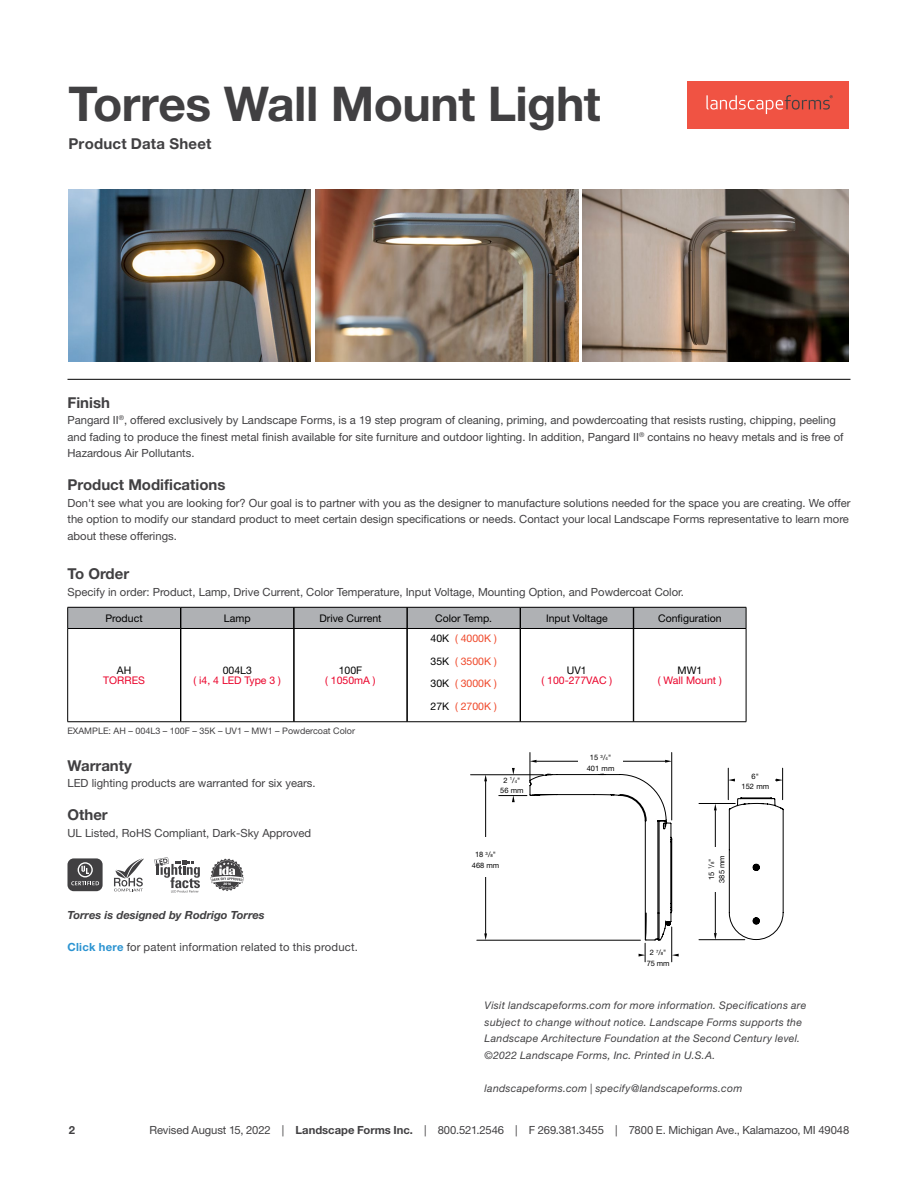
<style>
.page{position:relative;width:918px;height:1188px;background:#fff}
.page>*{position:absolute;margin:0;border:0;box-sizing:border-box;transform-origin:0 0}
.t1{font:700 48px "Helvetica Neue LT Pro";letter-spacing:-.01em;color:#414042}
.t2{font:700 15px "Helvetica Neue LT Pro";color:#414042}
.t3{font:11.25px/16.5px "Helvetica Neue LT Pro";color:#414042}
.t4{font:italic 700 11.25px "Helvetica Neue LT Pro";color:#414042}
.t5{font:700 11.25px "Helvetica Neue LT Pro";color:#414042}
.t6{font:italic 10.5px/16.5px "Helvetica Neue LT Pro";letter-spacing:.025em;color:#414042}
.t7{font:10.5px "Helvetica Neue LT Pro";color:#000}
.t8{font:10.5px "Helvetica Neue LT Pro";color:#ea0029}
.t9{font:10.5px/22.5px "Helvetica Neue LT Std";color:#ef4628;text-align:justify}
.t10{font:9px "Helvetica Neue LT Pro";color:#414042}
.t11{font:7.5px/10.5px "Helvetica Neue LT Std";letter-spacing:.01em;color:#000;text-align:center}
.s1{color:#000}
.s2{font-size:4.35px}
.s3{font-weight:700;color:#2b93d1}
.s4{font-weight:700}
</style>
<div class="page">
<div style="left:687px;top:81px;width:162px;height:47px;background:#f05343"></div>
<svg style="left:706px;top:95px;width:127px;height:19px"></svg>
<hr style="left:68px;top:379px;width:782px;height:1px;background:#000">
<img style="left:583px;top:189px;width:266px;height:173px">
<img style="left:315px;top:189px;width:263px;height:173px">
<img style="left:69px;top:189px;width:242px;height:173px">
<div style="left:407px;top:607px;width:113px;height:21px;background:#afb1b4"></div>
<hr style="left:407px;top:721px;width:113px;height:1px;background:#000">
<hr style="left:407px;top:607px;width:113px;height:1px;background:#000">
<hr style="left:407px;top:628px;width:113px;height:1px;background:#000">
<div style="left:634px;top:607px;width:112px;height:21px;background:#afb1b4"></div>
<hr style="left:634px;top:721px;width:112px;height:1px;background:#000">
<svg style="left:746px;top:607px;width:1px;height:21px"></svg>
<hr style="left:746px;top:629px;width:1px;height:93px;background:#000">
<hr style="left:634px;top:607px;width:112px;height:1px;background:#000">
<hr style="left:634px;top:628px;width:112px;height:1px;background:#000">
<div style="left:520px;top:607px;width:113px;height:21px;background:#afb1b4"></div>
<hr style="left:520px;top:721px;width:114px;height:1px;background:#000">
<svg style="left:633px;top:608px;width:1px;height:20px"></svg>
<hr style="left:520px;top:629px;width:1px;height:93px;background:#000">
<hr style="left:633px;top:629px;width:1px;height:93px;background:#000">
<hr style="left:520px;top:607px;width:114px;height:1px;background:#000">
<svg style="left:520px;top:607px;width:1px;height:21px"></svg>
<hr style="left:520px;top:628px;width:114px;height:1px;background:#000">
<div style="left:181px;top:607px;width:113px;height:21px;background:#afb1b4"></div>
<hr style="left:181px;top:721px;width:113px;height:1px;background:#000">
<hr style="left:181px;top:629px;width:1px;height:93px;background:#000">
<hr style="left:293px;top:629px;width:1px;height:93px;background:#000">
<hr style="left:181px;top:607px;width:113px;height:1px;background:#000">
<hr style="left:181px;top:628px;width:113px;height:1px;background:#000">
<div style="left:294px;top:607px;width:113px;height:21px;background:#afb1b4"></div>
<hr style="left:294px;top:721px;width:113px;height:1px;background:#000">
<svg style="left:407px;top:607px;width:1px;height:21px"></svg>
<hr style="left:294px;top:629px;width:1px;height:93px;background:#000">
<hr style="left:407px;top:629px;width:1px;height:93px;background:#000">
<hr style="left:294px;top:607px;width:113px;height:1px;background:#000">
<svg style="left:293px;top:607px;width:2px;height:21px"></svg>
<hr style="left:294px;top:628px;width:113px;height:1px;background:#000">
<div style="left:68px;top:607px;width:113px;height:21px;background:#afb1b4"></div>
<hr style="left:68px;top:721px;width:113px;height:1px;background:#000">
<svg style="left:180px;top:607px;width:2px;height:21px"></svg>
<hr style="left:67px;top:629px;width:1px;height:93px;background:#000">
<hr style="left:180px;top:629px;width:1px;height:93px;background:#000">
<hr style="left:68px;top:607px;width:113px;height:1px;background:#000">
<svg style="left:67px;top:607px;width:1px;height:21px"></svg>
<hr style="left:68px;top:628px;width:113px;height:1px;background:#000">
<svg style="left:714px;top:804px;width:3px;height:6px"></svg>
<hr style="left:715px;top:810px;width:1px;height:60px;background:#000">
<svg style="left:714px;top:933px;width:3px;height:6px"></svg>
<hr style="left:715px;top:877px;width:1px;height:56px;background:#000">
<hr style="left:699px;top:939px;width:46px;height:1px;background:#000">
<hr style="left:699px;top:803px;width:36px;height:1px;background:#000">
<div style="left:706px;top:847px;width:20px;height:45px;background:#fff"></div>
<svg style="left:484px;top:933px;width:3px;height:7px"></svg>
<hr style="left:485px;top:846px;width:1px;height:88px;background:#000">
<svg style="left:484px;top:775px;width:3px;height:6px"></svg>
<hr style="left:485px;top:781px;width:1px;height:81px;background:#000">
<hr style="left:477px;top:940px;width:163px;height:1px;background:#000">
<hr style="left:471px;top:774px;width:72px;height:1px;background:#000">
<div style="left:472px;top:838px;width:28px;height:39px;background:#fff"></div>
<svg style="left:729px;top:779px;width:53px;height:2px"></svg>
<svg style="left:499px;top:753px;width:180px;height:209px"></svg>
<hr style="left:671px;top:753px;width:1px;height:67px;background:#000">
<hr style="left:782px;top:768px;width:1px;height:32px;background:#000">
<hr style="left:728px;top:768px;width:1px;height:32px;background:#000">
<hr style="left:671px;top:927px;width:1px;height:35px;background:#000">
<div style="left:578px;top:752px;width:45px;height:20px;background:#fff"></div>
<div style="left:735px;top:771px;width:40px;height:20px;background:#fff"></div>
<svg style="left:728px;top:797px;width:56px;height:143px"></svg>
<div style="left:68px;top:858px;width:35px;height:33px;background:#414042;border-radius:6px"></div>
<svg style="left:71px;top:862px;width:28px;height:23px"></svg>
<svg style="left:210px;top:859px;width:34px;height:32px"></svg>
<svg style="left:114px;top:858px;width:30px;height:33px"></svg>
<svg style="left:154px;top:857px;width:46px;height:36px"></svg>
<h1 class="t1" style="left:69px;top:74px;width:534px">Torres Wall Mount Light</h1>
<h2 class="t2" style="left:69px;top:134px;width:144px">Product Data Sheet</h2>
<h2 class="t2" style="left:68px;top:393px;width:44px">Finish</h2>
<p class="t3" style="left:67px;top:412px;width:778px">Pangard II<sup>®</sup>, offered exclusively by Landscape Forms, is a 19 step program of cleaning, priming, and powdercoating that resists rusting, chipping, peeling and fading to produce the finest metal finish available for site furniture and outdoor lighting. In addition, Pangard II<sup>®</sup> contains no heavy metals and is free of<br>Hazardous Air Pollutants.</p>
<h2 class="t2" style="left:68px;top:475px;width:160px">Product Modifications</h2>
<p class="t3" style="left:68px;top:494px;width:785px">Don't see what you are looking for? Our goal is to partner with you as the designer to manufacture solutions needed for the space you are creating. We offer the option to modify our standard product to meet certain design specifications or needs. Contact your local Landscape Forms representative to learn more about these offerings.</p>
<h2 class="t2" style="left:68px;top:565px;width:63px">To Order</h2>
<p class="t3" style="left:67px;top:583px;width:618px">Specify in order: Product, Lamp, Drive Current, Color Temperature, Input Voltage, Mounting Option, and Powdercoat Color.</p>
<p class="t7" style="left:106px;top:611px;width:39px">Product</p>
<p class="t7" style="left:117px;top:663px;width:16px">AH</p>
<p class="t8" style="left:103px;top:674px;width:43px">TORRES</p>
<p class="t7" style="left:224px;top:611px;width:28px">Lamp</p>
<p class="t7" style="left:223px;top:663px;width:31px">004L3</p>
<p class="t8" style="left:194px;top:674px;width:89px">( i4, 4 LED Type 3 )</p>
<p class="t7" style="left:319px;top:611px;width:64px">Drive Current</p>
<p class="t7" style="left:339px;top:663px;width:25px">100F</p>
<p class="t8" style="left:325px;top:674px;width:52px">( 1050mA )</p>
<p class="t7" style="left:435px;top:611px;width:58px">Color Temp.</p>
<p class="t9" style="left:431px;top:627px;width:68px"><span class="s1">40K</span> ( 4000K )<br><span class="s1">35K</span> ( 3500K )<br><span class="s1">30K</span> ( 3000K )<br><span class="s1">27K</span> ( 2700K )</p>
<p class="t7" style="left:546px;top:611px;width:63px">Input Voltage</p>
<p class="t7" style="left:567px;top:663px;width:21px">UV1</p>
<p class="t8" style="left:542px;top:674px;width:72px">( 100-277VAC )</p>
<p class="t7" style="left:658px;top:611px;width:65px">Configuration</p>
<p class="t7" style="left:678px;top:663px;width:26px">MW1</p>
<p class="t8" style="left:658px;top:674px;width:65px">( Wall Mount )</p>
<p class="t10" style="left:68px;top:725px;width:289px">EXAMPLE: AH – 004L3 – 100F – 35K – UV1 – MW1 – Powdercoat Color</p>
<h2 class="t2" style="left:68px;top:756px;width:66px">Warranty</h2>
<p class="t3" style="left:68px;top:775px;width:250px">LED lighting products are warranted for six years.</p>
<h2 class="t2" style="left:68px;top:805px;width:42px">Other</h2>
<p class="t3" style="left:68px;top:824px;width:245px">UL Listed, RoHS Compliant, Dark-Sky Approved</p>
<p class="t11" style="left:500px;top:775px;width:25px">2 <sup>1</sup>/<span class="s2">4</span>"<br>56 mm</p>
<p class="t11" style="left:587px;top:752px;width:29px">15 <sup>3</sup>/<span class="s2">4</span>"<br>401 mm</p>
<p class="t11" style="left:741px;top:771px;width:29px">6"<br>152 mm</p>
<p class="t11" style="left:472px;top:849px;width:29px">18 <sup>3</sup>/<span class="s2">8</span>"<br>468 mm</p>
<p class="t11" style="left:706px;top:883px;width:29px;rotate:-90deg">15 <sup>1</sup>/<span class="s2">8</span>"<br>385 mm</p>
<p class="t4" style="left:68px;top:908px;width:199px">Torres is designed by Rodrigo Torres</p>
<p class="t3" style="left:68px;top:938px;width:292px"><span class="s3">Click here</span> for patent information related to this product.</p>
<p class="t11" style="left:647px;top:947px;width:24px">2 <sup>7</sup>/<span class="s2">8</span>"<br>75 mm</p>
<p class="t6" style="left:485px;top:997px;width:323px">Visit landscapeforms.com for more information. Specifications are subject to change without notice. Landscape Forms supports the Landscape Architecture Foundation at the Second Century level. ©2022 Landscape Forms, Inc. Printed in U.S.A.</p>
<p class="t6" style="left:485px;top:1080px;width:259px">landscapeforms.com | specify@landscapeforms.com</p>
<p class="t5" style="left:69px;top:1123px;width:8px">2</p>
<p class="t3" style="left:150px;top:1121px;width:701px">Revised August 15, 2022 | <span class="s4">Landscape Forms Inc.</span> | 800.521.2546 | F 269.381.3455 | 7800 E. Michigan Ave., Kalamazoo, MI 49048</p>
</div>
